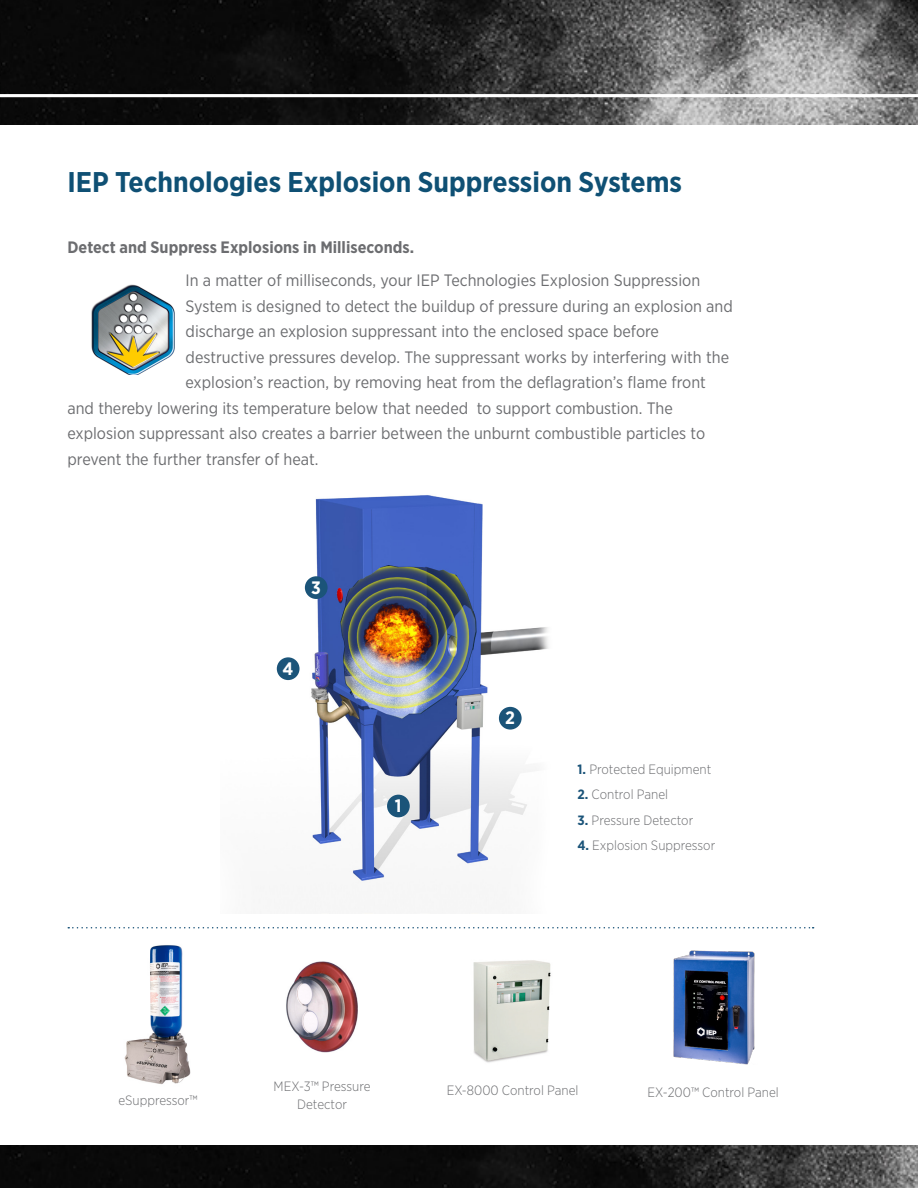
<style>
.page{position:relative;width:918px;height:1188px;background:#fff}
.page>*{position:absolute;margin:0;border:0;box-sizing:border-box;transform-origin:0 0}
.Headers{font:700 28.5px "Gotham Narrow";color:#0f5074}
.Body{font:700 18px "Gotham Narrow";color:#fff}
.Body-2{font:16.5px "Gotham Narrow";color:#6c6d70}
.Body-3{font:700 16.5px "Gotham Narrow";color:#6c6d70}
.Body-4{font:300 13.5px/18px "Gotham Narrow";color:#6c6d70;text-align:center}
.s1{font-weight:700;color:#1b5479}
</style>
<div class="page">
<img style="left:0;top:0;width:918px;height:125px">
<hr style="left:0;top:94px;width:918px;height:3px;background:#fff">
<img style="left:0;top:1145px;width:918px;height:43px">
<img style="left:276px;top:495px;width:273px;height:419px">
<div style="left:277px;top:657px;width:23px;height:23px;background:#1b5479;border-radius:50%"></div>
<div style="left:387px;top:795px;width:23px;height:22px;background:#1b5479;border-radius:50%"></div>
<div style="left:499px;top:707px;width:23px;height:23px;background:#1b5479;border-radius:50%"></div>
<div style="left:305px;top:576px;width:23px;height:23px;background:#1b5479;border-radius:50%"></div>
<svg style="left:68px;top:927px;width:746px;height:2px"></svg>
<img style="left:286px;top:961px;width:72px;height:92px">
<img style="left:473px;top:960px;width:78px;height:103px">
<img style="left:91px;top:284px;width:84px;height:91px">
<img style="left:673px;top:950px;width:82px;height:115px">
<img style="left:124px;top:945px;width:67px;height:140px">
<p class="Headers" style="left:68px;top:163px;width:616px">IEP Technologies Explosion Suppression Systems</p>
<p class="Body-3" style="left:68px;top:237px;width:348px">Detect and Suppress Explosions in Milliseconds.</p>
<p class="Body-2" style="left:186px;top:270px;width:516px">In a matter of milliseconds, your IEP Technologies Explosion Suppression</p>
<p class="Body-2" style="left:186px;top:296px;width:549px">System is designed to detect the buildup of pressure during an explosion and</p>
<p class="Body-2" style="left:186px;top:321px;width:475px">discharge an explosion suppressant into the enclosed space before</p>
<p class="Body-2" style="left:186px;top:347px;width:545px">destructive pressures develop. The suppressant works by interfering with the</p>
<p class="Body-2" style="left:186px;top:372px;width:522px">explosion’s reaction, by removing heat from the deflagration’s flame front</p>
<p class="Body-2" style="left:68px;top:398px;width:607px">and thereby lowering its temperature below that needed to support combustion. The</p>
<p class="Body-2" style="left:68px;top:423px;width:639px">explosion suppressant also creates a barrier between the unburnt combustible particles to</p>
<p class="Body-2" style="left:68px;top:449px;width:253px">prevent the further transfer of heat.</p>
<p class="Body" style="left:311px;top:576px;width:11px">3</p>
<p class="Body" style="left:282px;top:657px;width:12px">4</p>
<p class="Body" style="left:395px;top:794px;width:8px">1</p>
<p class="Body" style="left:505px;top:706px;width:11px">2</p>
<p class="Body-4" style="left:578px;top:760px;width:135px"><span class="s1">1.</span> Protected Equipment</p>
<p class="Body-4" style="left:578px;top:785px;width:92px"><span class="s1">2.</span> Control Panel</p>
<p class="Body-4" style="left:578px;top:811px;width:117px"><span class="s1">3.</span> Pressure Detector</p>
<p class="Body-4" style="left:578px;top:836px;width:139px"><span class="s1">4.</span> Explosion Suppressor</p>
<p class="Body-4" style="left:118px;top:1091px;width:81px">eSuppressor™</p>
<p class="Body-4" style="left:274px;top:1077px;width:98px">MEX-3™ Pressure<br>Detector</p>
<p class="Body-4" style="left:447px;top:1081px;width:133px">EX-8000 Control Panel</p>
<p class="Body-4" style="left:648px;top:1083px;width:133px">EX-200™ Control Panel</p>
</div>
